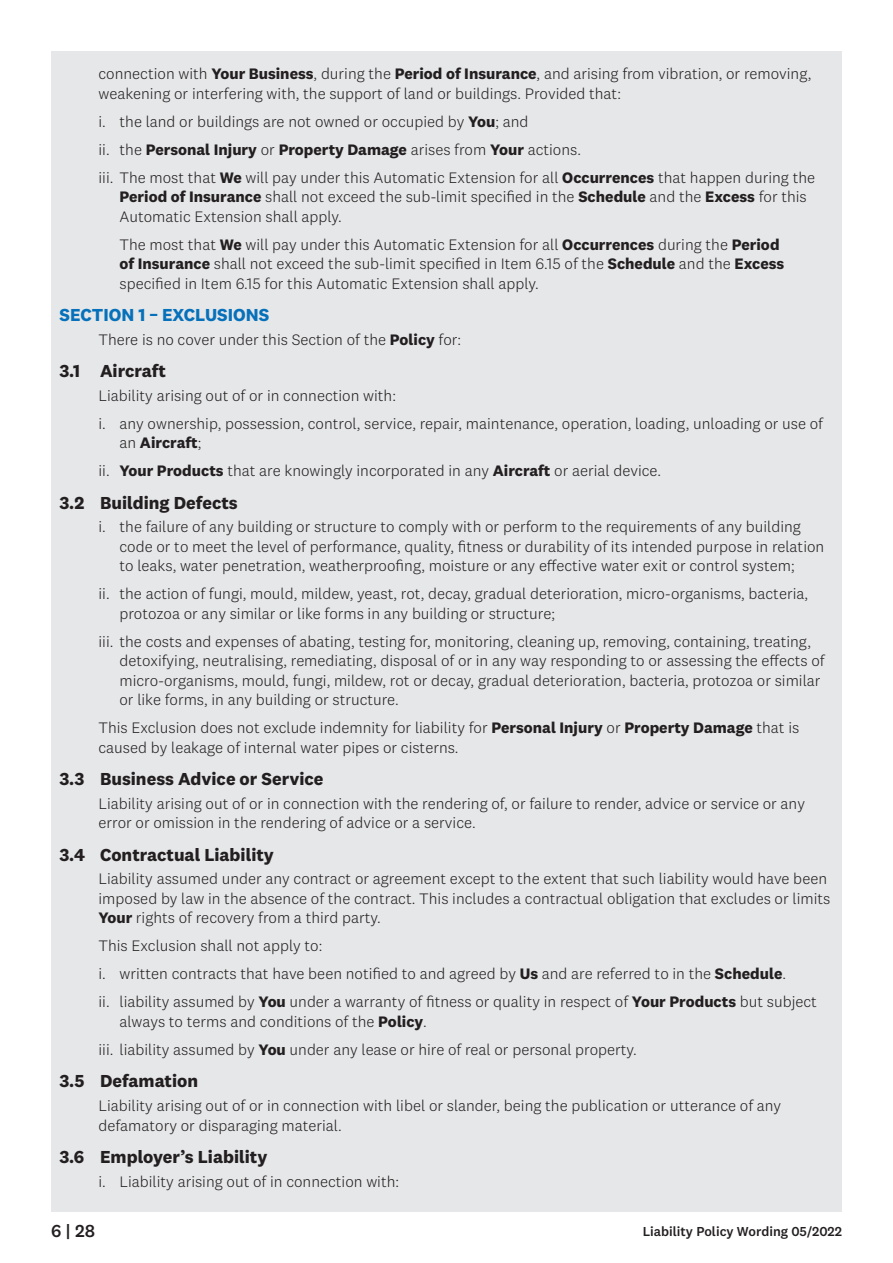
<style>
.page{position:relative;width:893px;height:1263px;background:#fff}
.page>*{position:absolute;margin:0;border:0;box-sizing:border-box;transform-origin:0 0}
.t1{font:700 18px "National 2";color:#231f20}
.t2{font:700 18px "National 2";color:#0671ba}
.t3{font:500 18px "National 2";color:#231f20}
.t4{font:300 15.75px/19.5px "National 2";color:#231f20}
.t5{font:500 13.5px "National 2";color:#231f20}
.s1{font-weight:700}
</style>
<div class="page">
<div style="left:51px;top:51px;width:791px;height:1161px;background:#e6e7e9"></div>
<p class="t4" style="left:99px;top:64px;width:714px">connection with <span class="s1">Your Business</span>, during the <span class="s1">Period of Insurance</span>, and arising from vibration, or removing, weakening or interfering with, the support of land or buildings. Provided that:</p>
<p class="t4" style="left:99px;top:107px;width:718px;line-height:28px">i. the land or buildings are not owned or occupied by <span class="s1">You</span>; and<br>ii. the <span class="s1">Personal Injury</span> or <span class="s1">Property Damage</span> arises from <span class="s1">Your</span> actions.<br>iii. The most that <span class="s1">We</span> will pay under this Automatic Extension for all <span class="s1">Occurrences</span> that happen during the</p>
<p class="t4" style="left:120px;top:187px;width:689px"><span class="s1">Period of Insurance</span> shall not exceed the sub-limit specified in the <span class="s1">Schedule</span> and the <span class="s1">Excess</span> for this<br>Automatic Extension shall apply.</p>
<p class="t4" style="left:120px;top:235px;width:666px">The most that <span class="s1">We</span> will pay under this Automatic Extension for all <span class="s1">Occurrences</span> during the <span class="s1">Period of Insurance</span> shall not exceed the sub-limit specified in Item 6.15 of the <span class="s1">Schedule</span> and the <span class="s1">Excess </span>specified in Item 6.15 for this Automatic Extension shall apply.</p>
<p class="t2" style="left:60px;top:304px;width:211px">SECTION 1 – EXCLUSIONS</p>
<p class="t4" style="left:99px;top:330px;width:364px">There is no cover under this Section of the <span class="s1">Policy</span> for:</p>
<p class="t1" style="left:60px;top:360px;width:108px">3.1 Aircraft</p>
<p class="t4" style="left:99px;top:381px;width:726px;line-height:28px">Liability arising out of or in connection with:<br>i. any ownership, possession, control, service, repair, maintenance, operation, loading, unloading or use of</p>
<p class="t4" style="left:99px;top:429px;width:564px;line-height:28px;text-indent:21px">an <span class="s1">Aircraft</span>;<br>ii. <span class="s1">Your Products</span> that are knowingly incorporated in any <span class="s1">Aircraft</span> or aerial device.</p>
<p class="t1" style="left:60px;top:491px;width:180px">3.2 Building Defects</p>
<p class="t4" style="left:120px;top:517px;width:706px;text-indent:-21px">i. the failure of any building or structure to comply with or perform to the requirements of any building code or to meet the level of performance, quality, fitness or durability of its intended purpose in relation to leaks, water penetration, weatherproofing, moisture or any effective water exit or control system;</p>
<p class="t4" style="left:120px;top:584px;width:690px;text-indent:-21px">ii. the action of fungi, mould, mildew, yeast, rot, decay, gradual deterioration, micro-organisms, bacteria, protozoa or any similar or like forms in any building or structure;</p>
<p class="t4" style="left:119px;top:632px;width:707px;text-indent:-21px">iii. the costs and expenses of abating, testing for, monitoring, cleaning up, removing, containing, treating, detoxifying, neutralising, remediating, disposal of or in any way responding to or assessing the effects of micro-organisms, mould, fungi, mildew, rot or decay, gradual deterioration, bacteria, protozoa or similar or like forms, in any building or structure.</p>
<p class="t4" style="left:98px;top:718px;width:702px">This Exclusion does not exclude indemnity for liability for <span class="s1">Personal Injury</span> or <span class="s1">Property Damage</span> that is caused by leakage of internal water pipes or cisterns.</p>
<p class="t1" style="left:60px;top:768px;width:265px">3.3 Business Advice or Service</p>
<p class="t4" style="left:99px;top:794px;width:708px">Liability arising out of or in connection with the rendering of, or failure to render, advice or service or any error or omission in the rendering of advice or a service.</p>
<p class="t1" style="left:60px;top:843px;width:216px">3.4 Contractual Liability</p>
<p class="t4" style="left:99px;top:869px;width:733px">Liability assumed under any contract or agreement except to the extent that such liability would have been imposed by law in the absence of the contract. This includes a contractual obligation that excludes or limits<br><span class="s1">Your</span> rights of recovery from a third party.</p>
<p class="t4" style="left:99px;top:932px;width:720px;line-height:28px">This Exclusion shall not apply to:<br>i. written contracts that have been notified to and agreed by <span class="s1">Us</span> and are referred to in the <span class="s1">Schedule</span>.<br>ii. liability assumed by <span class="s1">You</span> under a warranty of fitness or quality in respect of <span class="s1">Your Products</span> but subject</p>
<p class="t4" style="left:99px;top:1007px;width:540px;line-height:28px;text-indent:21px">always to terms and conditions of the <span class="s1">Policy</span>.<br>iii. liability assumed by <span class="s1">You</span> under any lease or hire of real or personal property.</p>
<p class="t1" style="left:60px;top:1070px;width:140px">3.5 Defamation</p>
<p class="t4" style="left:99px;top:1096px;width:684px">Liability arising out of or in connection with libel or slander, being the publication or utterance of any defamatory or disparaging material.</p>
<p class="t1" style="left:60px;top:1145px;width:209px">3.6 Employer’s Liability</p>
<p class="t4" style="left:99px;top:1171px;width:302px">i. Liability arising out of in connection with:</p>
<p class="t3" style="left:51px;top:1220px;width:46px">6 | 28</p>
<p class="t5" style="left:643px;top:1223px;width:201px">Liability Policy Wording 05/2022</p>
</div>
